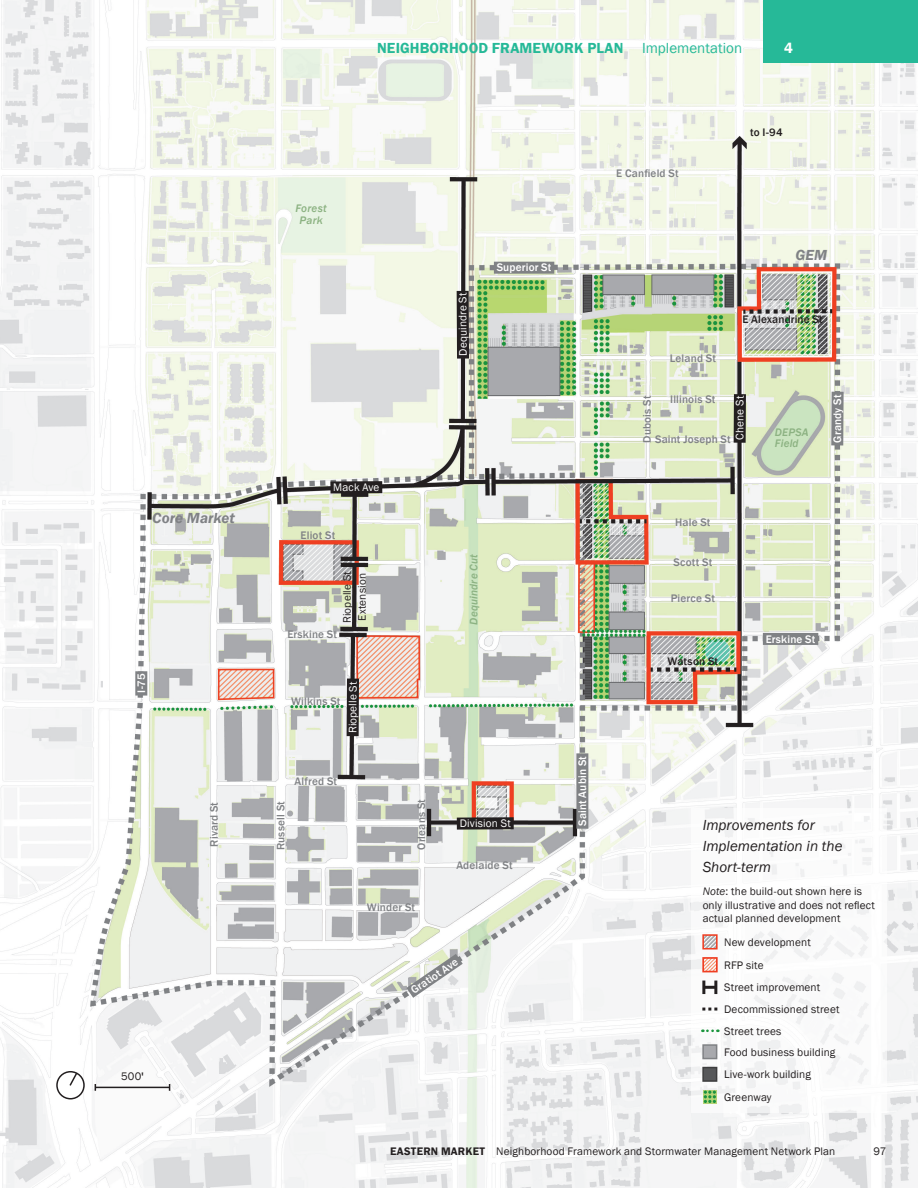
<style>
.page{position:relative;width:918px;height:1188px;background:#fff}
.page>*{position:absolute;margin:0;border:0;box-sizing:border-box;transform-origin:0 0}
._10_14_Franklin_Goth{font:italic 15px/21px "Franklin Gothic";color:#231f20}
._10_14_Franklin_Goth-2{font:600 15px "Franklin Gothic";letter-spacing:.01em;color:#26b998}
._10_14_Franklin_Goth-3{font:15px "Franklin Gothic";color:#26b998}
._42_49_Tahoma{font:italic 600 15px "Franklin Gothic";letter-spacing:.005em;color:#808285}
.t1{font:600 15px "Franklin Gothic";color:#fff}
._7_5_10_Franklin_Got{font:11.25px/13.5px "Franklin Gothic";letter-spacing:.01em;color:#231f20}
._42_49_Tahoma-2{font:500 11.25px "Franklin Gothic";letter-spacing:.015em;color:#808285}
._42_49_Tahoma-3{font:500 11.25px "Franklin Gothic";letter-spacing:.01em;color:#fff}
._42_49_Tahoma-4{font:11.25px "Franklin Gothic";letter-spacing:.005em;color:#fff}
._42_49_Tahoma-5{font:italic 500 11.25px/11.2px "Franklin Gothic";letter-spacing:.015em;color:#8cb282;text-align:center}
._42_49_Tahoma-6{font:500 11.25px "Franklin Gothic";letter-spacing:.015em;color:#231f20}
._42_49_Tahoma-7{font:11.25px "Franklin Gothic";color:#231f20}
.s1{font-weight:600}
.s2{font-style:italic}
</style>
<div class="page">
<img style="left:0;top:0;width:918px;height:1188px">
<div style="left:763px;top:0;width:155px;height:63px;background:#26b998"></div>
<hr style="left:95px;top:1087px;width:75px;height:1px;background:#231f20">
<div style="left:56px;top:1071px;width:29px;height:29px;border:2px solid #231f20;border-radius:50%"></div>
<svg style="left:68px;top:1071px;width:11px;height:16px"></svg>
<div style="left:691px;top:808px;width:195px;height:305px;background:#fff"></div>
<svg style="left:702px;top:1008px;width:15px;height:3px"></svg>
<svg style="left:702px;top:1029px;width:16px;height:3px"></svg>
<svg style="left:702px;top:981px;width:15px;height:13px"></svg>
<svg style="left:702px;top:957px;width:16px;height:15px"></svg>
<svg style="left:705px;top:937px;width:10px;height:9px"></svg>
<div style="left:702px;top:934px;width:16px;height:15px;border:2px solid #ef3e22"></div>
<div style="left:702px;top:1044px;width:15px;height:15px;background:#a8a9ad;border:2px solid #808285"></div>
<div style="left:702px;top:1067px;width:15px;height:15px;background:#57585a;border:2px solid #3e3e3f"></div>
<div style="left:347px;top:679px;width:12px;height:57px;background:#231f20"></div>
<div style="left:734px;top:394px;width:12px;height:49px;background:#231f20"></div>
<div style="left:457px;top:291px;width:12px;height:68px;background:#231f20"></div>
<div style="left:330px;top:481px;width:52px;height:12px;background:#231f20"></div>
<div style="left:457px;top:817px;width:57px;height:13px;background:#231f20"></div>
<svg style="left:703px;top:1090px;width:14px;height:14px"></svg>
<svg style="left:704px;top:1091px;width:12px;height:12px"></svg>
<div style="left:494px;top:262px;width:60px;height:12px;background:#808285"></div>
<div style="left:576px;top:753px;width:12px;height:76px;background:#808285"></div>
<div style="left:831px;top:392px;width:13px;height:53px;background:#808285"></div>
<svg style="left:393px;top:942px;width:83px;height:68px"></svg>
<div style="left:135px;top:671px;width:12px;height:25px;background:#808285"></div>
<div style="left:763px;top:633px;width:55px;height:12px;background:#808285"></div>
<p class="_42_49_Tahoma" style="left:152px;top:508px;width:84px">Core Market</p>
<p class="_42_49_Tahoma-3" style="left:134px;top:693px;width:21px;rotate:-90deg">I-75</p>
<p class="_42_49_Tahoma-2" style="left:207px;top:847px;width:46px;rotate:-90deg">Rivard St</p>
<p class="_42_49_Tahoma-7" style="left:121px;top:1069px;width:24px">500<span class="s1">'</span></p>
<p class="_42_49_Tahoma-5" style="left:296px;top:203px;width:33px">Forest<br>Park</p>
<p class="_10_14_Franklin_Goth-2" style="left:377px;top:38px;width:248px">NEIGHBORHOOD FRAMEWORK PLAN</p>
<p class="_10_14_Franklin_Goth-3" style="left:642px;top:38px;width:102px">Implementation</p>
<h1 class="t1" style="left:784px;top:38px;width:10px">4</h1>
<p class="_42_49_Tahoma-3" style="left:497px;top:261px;width:56px">Superior St</p>
<p class="_42_49_Tahoma-2" style="left:616px;top:166px;width:64px">E Canfield St</p>
<p class="_42_49_Tahoma-6" style="left:750px;top:125px;width:34px">to I-94</p>
<p class="_42_49_Tahoma" style="left:795px;top:245px;width:33px">GEM</p>
<p class="_42_49_Tahoma-4" style="left:456px;top:356px;width:65px;rotate:-90deg">Dequindre St</p>
<p class="_42_49_Tahoma-2" style="left:670px;top:351px;width:48px">Leland St</p>
<p class="_42_49_Tahoma-6" style="left:742px;top:312px;width:82px">E Alexandrine St</p>
<p class="_42_49_Tahoma-2" style="left:670px;top:392px;width:47px">Illinois St</p>
<p class="_42_49_Tahoma-2" style="left:640px;top:443px;width:49px;rotate:-90deg">Dubois St</p>
<p class="_42_49_Tahoma-4" style="left:733px;top:440px;width:45px;rotate:-90deg">Chene St</p>
<p class="_42_49_Tahoma-2" style="left:655px;top:433px;width:77px">Saint Joseph St</p>
<p class="_42_49_Tahoma-5" style="left:775px;top:427px;width:35px">DEPSA</p>
<p class="_42_49_Tahoma-5" style="left:775px;top:438px;width:25px">Field</p>
<p class="_42_49_Tahoma-3" style="left:830px;top:443px;width:50px;rotate:-90deg">Grandy St</p>
<p class="_42_49_Tahoma-4" style="left:333px;top:480px;width:48px">Mack Ave</p>
<p class="_42_49_Tahoma-2" style="left:301px;top:529px;width:36px">Eliot St</p>
<p class="_7_5_10_Franklin_Got" style="left:341px;top:623px;width:53px;rotate:-90deg">Riopelle St</p>
<p class="_7_5_10_Franklin_Got" style="left:356px;top:621px;width:49px;rotate:-90deg">Extension</p>
<p class="_42_49_Tahoma-2" style="left:287px;top:628px;width:51px">Erskine St</p>
<p class="_42_49_Tahoma-2" style="left:291px;top:694px;width:51px">Wilkins St</p>
<p class="_42_49_Tahoma-4" style="left:346px;top:733px;width:54px;rotate:-90deg">Riopelle St</p>
<p class="_42_49_Tahoma-2" style="left:274px;top:850px;width:51px;rotate:-90deg">Russell St</p>
<p class="_42_49_Tahoma-2" style="left:294px;top:775px;width:44px">Alfred St</p>
<p class="_42_49_Tahoma-2" style="left:415px;top:850px;width:52px;rotate:-90deg">Orleans St</p>
<p class="_42_49_Tahoma-2" style="left:367px;top:901px;width:50px">Winder St</p>
<p class="_42_49_Tahoma-5" style="left:468px;top:625px;width:72px;rotate:-90deg">Dequindre Cut</p>
<p class="_42_49_Tahoma-4" style="left:460px;top:816px;width:53px">Division St</p>
<p class="_42_49_Tahoma-2" style="left:456px;top:859px;width:58px">Adelaide St</p>
<p class="_42_49_Tahoma-3" style="left:408px;top:985px;width:56px;rotate:-34deg">Gratiot Ave</p>
<p class="_42_49_Tahoma-3" style="left:575px;top:826px;width:71px;rotate:-90deg">Saint Aubin St</p>
<p class="_42_49_Tahoma-2" style="left:675px;top:515px;width:37px">Hale St</p>
<p class="_42_49_Tahoma-2" style="left:674px;top:555px;width:40px">Scott St</p>
<p class="_42_49_Tahoma-2" style="left:671px;top:592px;width:46px">Pierce St</p>
<p class="_42_49_Tahoma-6" style="left:668px;top:655px;width:52px">Watson St</p>
<p class="_42_49_Tahoma-3" style="left:766px;top:632px;width:51px">Erskine St</p>
<p class="_10_14_Franklin_Goth" style="left:703px;top:814px;width:141px">Improvements for<br>Implementation in the<br>Short-term</p>
<p class="_7_5_10_Franklin_Got" style="left:703px;top:885px;width:174px"><span class="s2">Note</span>: the build-out shown here is only illustrative and does not reflect actual planned development</p>
<p class="_7_5_10_Franklin_Got" style="left:724px;top:936px;width:88px">New development</p>
<p class="_7_5_10_Franklin_Got" style="left:724px;top:958px;width:41px">RFP site</p>
<p class="_7_5_10_Franklin_Got" style="left:724px;top:981px;width:98px">Street improvement</p>
<p class="_7_5_10_Franklin_Got" style="left:724px;top:1003px;width:117px">Decommissioned street</p>
<p class="_7_5_10_Franklin_Got" style="left:724px;top:1024px;width:59px">Street trees</p>
<p class="_7_5_10_Franklin_Got" style="left:724px;top:1045px;width:113px">Food business building</p>
<p class="_7_5_10_Franklin_Got" style="left:724px;top:1068px;width:88px">Live-work building</p>
<p class="_7_5_10_Franklin_Got" style="left:724px;top:1090px;width:49px">Greenway</p>
<p class="_7_5_10_Franklin_Got" style="left:390px;top:1145px;width:447px"><span class="s1">EASTERN MARKET</span> Neighborhood Framework and Stormwater Management Network Plan</p>
<p class="_7_5_10_Franklin_Got" style="left:874px;top:1145px;width:14px">97</p>
</div>
